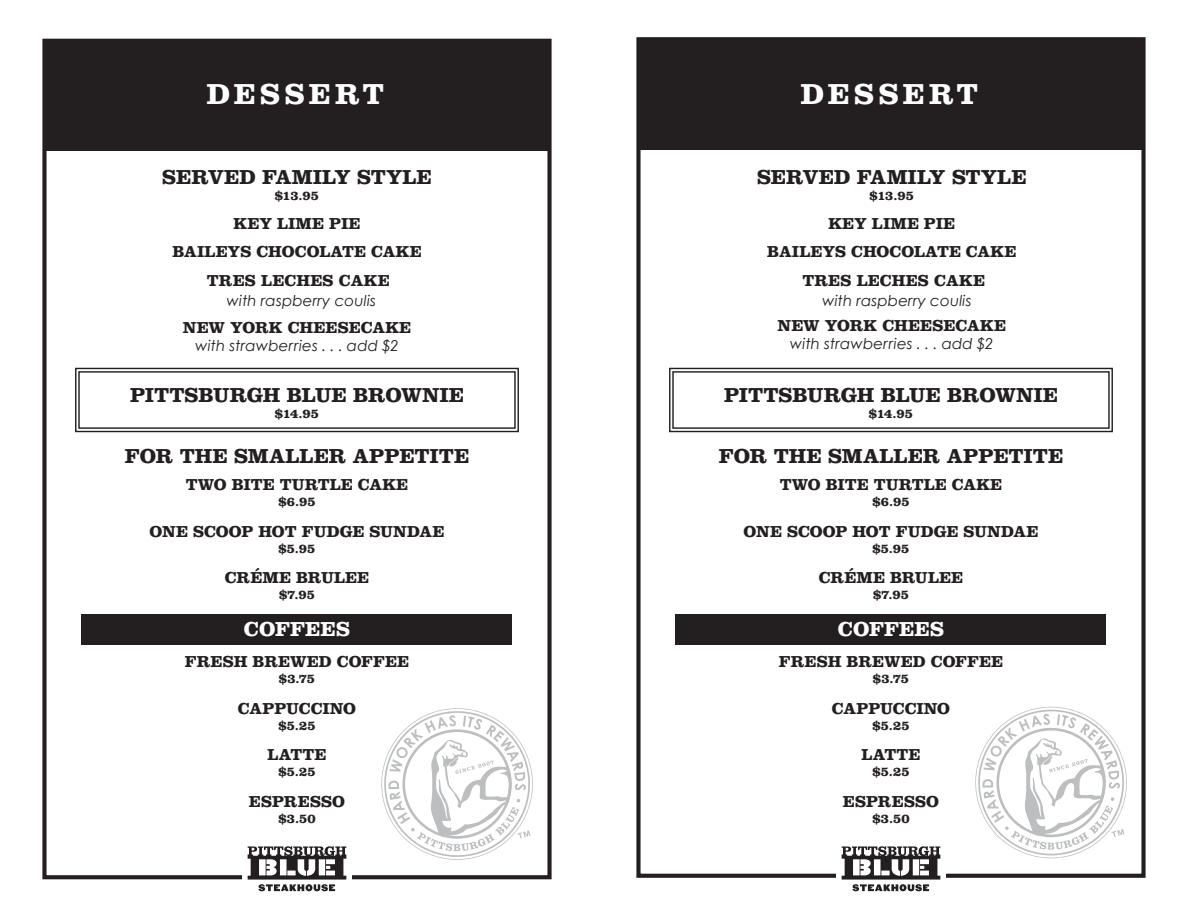
<style>
.page{position:relative;width:1188px;height:918px;background:#fff}
.page>*{position:absolute;margin:0;border:0;box-sizing:border-box;transform-origin:0 0}
.t1{font:700 30px "Clarendon LT Std";letter-spacing:.14em;color:#fff}
.t2{font:700 21px "Clarendon LT Std";letter-spacing:-.005em;color:#231f20}
.t3{font:700 21px "Clarendon LT Std";color:#fff}
.t4{font:700 16.5px/28.8px "Clarendon LT Std";letter-spacing:.005em;color:#231f20;text-align:center}
.t5{font:italic 15px "Century Gothic";letter-spacing:.01em;color:#231f20}
.t6{font:700 13.5px "Clarendon LT Std";color:#231f20}
</style>
<div class="page">
<svg style="left:381px;top:708px;width:152px;height:152px"></svg>
<div style="left:44px;top:41px;width:506px;height:110px;background:#231f20"></div>
<div style="left:42px;top:39px;width:510px;height:840px;border:4px solid #231f20"></div>
<div style="left:75px;top:368px;width:444px;height:64px;border:1px solid #231f20"></div>
<div style="left:78px;top:371px;width:438px;height:58px;border:1px solid #231f20"></div>
<div style="left:82px;top:614px;width:430px;height:31px;background:#231f20"></div>
<div style="left:242px;top:843px;width:110px;height:52px;background:#fff"></div>
<svg style="left:248px;top:846px;width:98px;height:45px"></svg>
<div style="left:669px;top:368px;width:444px;height:64px;border:1px solid #231f20"></div>
<div style="left:672px;top:371px;width:438px;height:58px;border:1px solid #231f20"></div>
<div style="left:676px;top:614px;width:430px;height:31px;background:#231f20"></div>
<svg style="left:975px;top:706px;width:152px;height:153px"></svg>
<div style="left:638px;top:39px;width:506px;height:110px;background:#231f20"></div>
<div style="left:636px;top:37px;width:510px;height:841px;border:4px solid #231f20"></div>
<div style="left:836px;top:843px;width:110px;height:52px;background:#fff"></div>
<svg style="left:842px;top:846px;width:98px;height:45px"></svg>
<h1 class="t1" style="left:207px;top:76px;width:179px">DESSERT</h1>
<h1 class="t1" style="left:801px;top:76px;width:179px">DESSERT</h1>
<p class="t2" style="left:162px;top:164px;width:271px">SERVED FAMILY STYLE</p>
<p class="t6" style="left:275px;top:187px;width:46px">$13.95</p>
<p class="t4" style="left:172px;top:208px;width:251px">KEY LIME PIE<br>BAILEYS CHOCOLATE CAKE<br>TRES LECHES CAKE</p>
<p class="t4" style="left:183px;top:313px;width:230px">NEW YORK CHEESECAKE</p>
<p class="t5" style="left:195px;top:335px;width:205px">with strawberries . . . add $2</p>
<p class="t2" style="left:757px;top:164px;width:271px">SERVED FAMILY STYLE</p>
<p class="t6" style="left:870px;top:187px;width:46px">$13.95</p>
<p class="t4" style="left:767px;top:208px;width:251px">KEY LIME PIE<br>BAILEYS CHOCOLATE CAKE</p>
<p class="t4" style="left:802px;top:266px;width:184px">TRES LECHES CAKE</p>
<p class="t5" style="left:227px;top:290px;width:151px">with raspberry coulis</p>
<p class="t5" style="left:822px;top:290px;width:151px">with raspberry coulis</p>
<p class="t4" style="left:778px;top:311px;width:230px">NEW YORK CHEESECAKE</p>
<p class="t5" style="left:790px;top:334px;width:205px">with strawberries . . . add $2</p>
<p class="t2" style="left:130px;top:382px;width:336px">PITTSBURGH BLUE BROWNIE</p>
<p class="t6" style="left:275px;top:405px;width:46px">$14.95</p>
<p class="t2" style="left:125px;top:443px;width:346px">FOR THE SMALLER APPETITE</p>
<p class="t4" style="left:186px;top:470px;width:224px">TWO BITE TURTLE CAKE</p>
<p class="t6" style="left:278px;top:494px;width:39px">$6.95</p>
<p class="t4" style="left:150px;top:517px;width:296px">ONE SCOOP HOT FUDGE SUNDAE</p>
<p class="t6" style="left:278px;top:540px;width:39px">$5.95</p>
<p class="t4" style="left:225px;top:563px;width:146px">CRÉME BRULEE</p>
<p class="t6" style="left:279px;top:587px;width:37px">$7.95</p>
<p class="t3" style="left:244px;top:616px;width:108px">COFFEES</p>
<p class="t4" style="left:185px;top:647px;width:226px">FRESH BREWED COFFEE</p>
<p class="t6" style="left:279px;top:671px;width:38px">$3.75</p>
<p class="t4" style="left:238px;top:693px;width:120px">CAPPUCCINO</p>
<p class="t6" style="left:278px;top:717px;width:39px">$5.25</p>
<p class="t4" style="left:268px;top:740px;width:60px">LATTE</p>
<p class="t6" style="left:278px;top:764px;width:39px">$5.25</p>
<p class="t4" style="left:249px;top:786px;width:98px">ESPRESSO</p>
<p class="t6" style="left:278px;top:810px;width:39px">$3.50</p>
<p class="t2" style="left:724px;top:382px;width:336px">PITTSBURGH BLUE BROWNIE</p>
<p class="t6" style="left:869px;top:405px;width:46px">$14.95</p>
<p class="t2" style="left:719px;top:443px;width:346px">FOR THE SMALLER APPETITE</p>
<p class="t4" style="left:780px;top:470px;width:224px">TWO BITE TURTLE CAKE</p>
<p class="t6" style="left:872px;top:494px;width:39px">$6.95</p>
<p class="t4" style="left:744px;top:517px;width:296px">ONE SCOOP HOT FUDGE SUNDAE</p>
<p class="t6" style="left:872px;top:540px;width:39px">$5.95</p>
<p class="t4" style="left:819px;top:563px;width:146px">CRÉME BRULEE</p>
<p class="t6" style="left:873px;top:587px;width:37px">$7.95</p>
<p class="t3" style="left:838px;top:616px;width:108px">COFFEES</p>
<p class="t4" style="left:779px;top:647px;width:226px">FRESH BREWED COFFEE</p>
<p class="t6" style="left:873px;top:671px;width:38px">$3.75</p>
<p class="t4" style="left:832px;top:693px;width:120px">CAPPUCCINO</p>
<p class="t6" style="left:872px;top:717px;width:39px">$5.25</p>
<p class="t4" style="left:862px;top:740px;width:60px">LATTE</p>
<p class="t6" style="left:872px;top:764px;width:39px">$5.25</p>
<p class="t4" style="left:843px;top:786px;width:98px">ESPRESSO</p>
<p class="t6" style="left:872px;top:810px;width:39px">$3.50</p>
</div>
